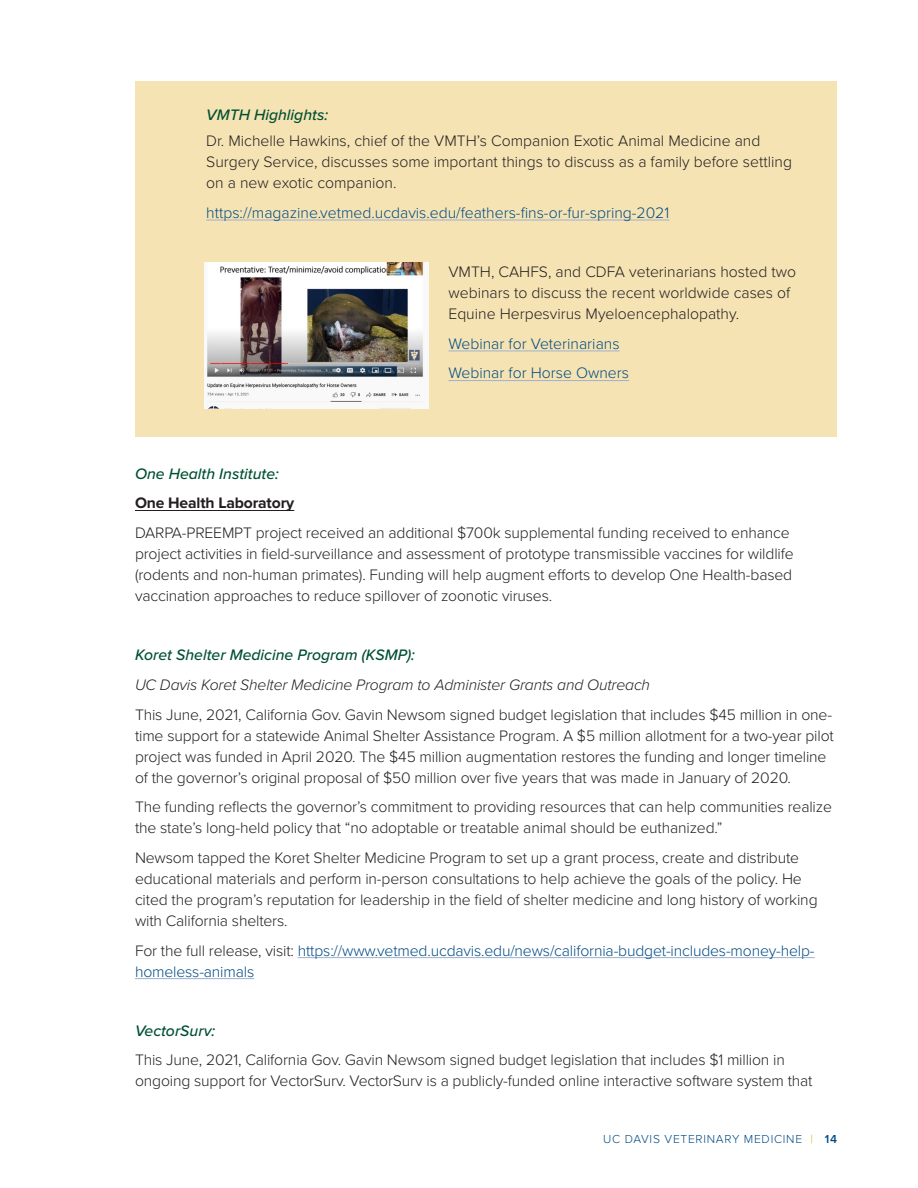
<style>
.page{position:relative;width:918px;height:1188px;background:#fff}
.page>*{position:absolute;margin:0;border:0;box-sizing:border-box;transform-origin:0 0}
.S_body_outline2{font:300 15.75px/21px "Proxima Nova";letter-spacing:-.01em;color:#231f20}
.S_body_outline2-2{font:300 15.75px/21px "Proxima Nova";letter-spacing:-.01em;color:#004b84}
.S_body_outline2-3{font:italic 500 15.75px "Proxima Nova";color:#005032}
.S_body_outline2-4{font:italic 300 15.75px "Proxima Nova";letter-spacing:-.01em;color:#231f20}
.S_body_outline2-5{font:700 15.75px "Proxima Nova";letter-spacing:-.01em;color:#231f20}
.S_body_outline1{font:italic 500 15.75px "Proxima Nova";color:#005032}
.t1{font:300 12px "Proxima Nova";letter-spacing:.06em;color:#004b84}
.s1{color:#231f20}
.s2{color:#ddb207}
.s3{font-weight:600}
</style>
<div class="page">
<hr style="left:135px;top:510px;width:159px;height:1px;background:#231f20">
<hr style="left:298px;top:957px;width:517px;height:1px;background:#9eb1d0">
<hr style="left:135px;top:978px;width:119px;height:1px;background:#9eb1d0">
<div style="left:135px;top:82px;width:702px;height:355px;background:#f5e3b4"></div>
<hr style="left:206px;top:220px;width:463px;height:1px;background:#9eb1d0">
<hr style="left:448px;top:351px;width:172px;height:1px;background:#9eb1d0">
<hr style="left:448px;top:380px;width:181px;height:1px;background:#9eb1d0">
<img style="left:204px;top:263px;width:224px;height:146px">
<p class="S_body_outline1" style="left:206px;top:106px;width:123px">VMTH Highlights:</p>
<p class="S_body_outline2" style="left:206px;top:131px;width:587px">Dr. Michelle Hawkins, chief of the VMTH’s Companion Exotic Animal Medicine and<br>Surgery Service, discusses some important things to discuss as a family before settling on a new exotic companion.</p>
<p class="S_body_outline2-2" style="left:206px;top:203px;width:465px">https://magazine.vetmed.ucdavis.edu/feathers-fins-or-fur-spring-2021</p>
<p class="S_body_outline2" style="left:448px;top:262px;width:349px">VMTH, CAHFS, and CDFA veterinarians hosted two webinars to discuss the recent worldwide cases of<br>Equine Herpesvirus Myeloencephalopathy.</p>
<p class="S_body_outline2-2" style="left:448px;top:334px;width:173px">Webinar for Veterinarians</p>
<p class="S_body_outline2-2" style="left:448px;top:363px;width:182px">Webinar for Horse Owners</p>
<p class="S_body_outline2-3" style="left:135px;top:465px;width:145px">One Health Institute:</p>
<p class="S_body_outline2-5" style="left:135px;top:494px;width:161px">One Health Laboratory</p>
<p class="S_body_outline2" style="left:135px;top:523px;width:660px">DARPA-PREEMPT project received an additional $700k supplemental funding received to enhance project activities in field-surveillance and assessment of prototype transmissible vaccines for wildlife (rodents and non-human primates). Funding will help augment efforts to develop One Health-based vaccination approaches to reduce spillover of zoonotic viruses.</p>
<p class="S_body_outline2-3" style="left:135px;top:646px;width:281px">Koret Shelter Medicine Program (KSMP):</p>
<p class="S_body_outline2-4" style="left:135px;top:673px;width:517px">UC Davis Koret Shelter Medicine Program to Administer Grants and Outreach</p>
<p class="S_body_outline2" style="left:135px;top:704px;width:700px">This June, 2021, California Gov. Gavin Newsom signed budget legislation that includes $45 million in one&shy;time support for a statewide Animal Shelter Assistance Program. A $5 million allotment for a two-year pilot project was funded in April 2020. The $45 million augmentation restores the funding and longer timeline of the governor’s original proposal of $50 million over five years that was made in January of 2020.</p>
<p class="S_body_outline2" style="left:135px;top:797px;width:699px">The funding reflects the governor’s commitment to providing resources that can help communities realize the state’s long-held policy that “no adoptable or treatable animal should be euthanized.”</p>
<p class="S_body_outline2" style="left:135px;top:848px;width:684px">Newsom tapped the Koret Shelter Medicine Program to set up a grant process, create and distribute educational materials and perform in-person consultations to help achieve the goals of the policy. He cited the program’s reputation for leadership in the field of shelter medicine and long history of working with California shelters.</p>
<p class="S_body_outline2-2" style="left:135px;top:940px;width:681px"><span class="s1">For the full release, visit:</span> https://www.vetmed.ucdavis.edu/news/california-budget-includes-money-help&shy;homeless-animals</p>
<p class="S_body_outline2-3" style="left:135px;top:1022px;width:82px">VectorSurv:</p>
<p class="S_body_outline2" style="left:135px;top:1050px;width:679px">This June, 2021, California Gov. Gavin Newsom signed budget legislation that includes $1 million in ongoing support for VectorSurv. VectorSurv is a publicly-funded online interactive software system that</p>
<p class="t1" style="left:603px;top:1133px;width:235px">UC DAVIS VETERINARY MEDICINE <span class="s2">|</span> <span class="s3">14</span></p>
</div>
